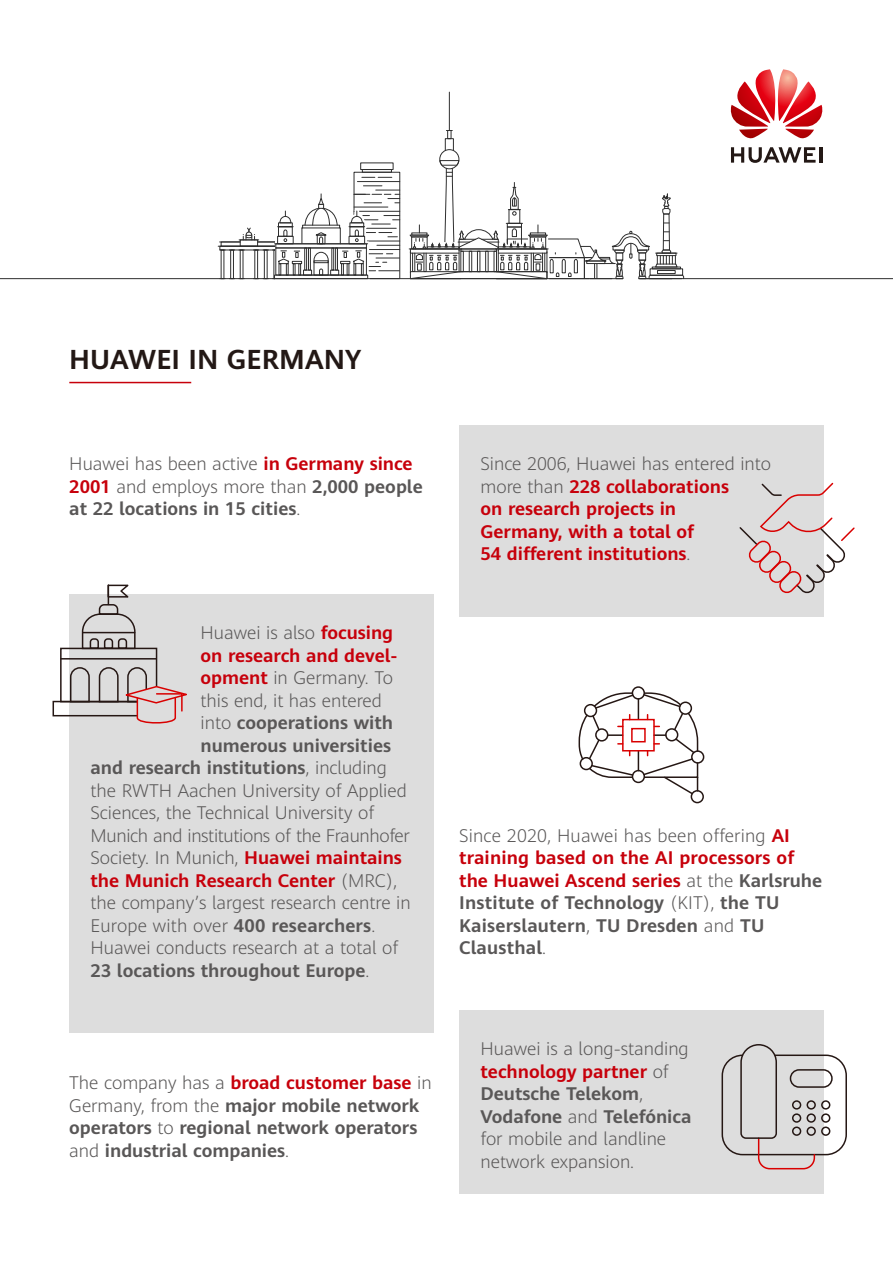
<style>
.page{position:relative;width:893px;height:1263px;background:#fff}
.page>*{position:absolute;margin:0;border:0;box-sizing:border-box;transform-origin:0 0}
.t1{font:700 27px "Huawei Sans";color:#231815}
.t2{font:300 18px/22.5px "Huawei Sans";color:#595757}
.t3{font:700 18px/22.5px "Huawei Sans";color:#595757}
.t4{font:700 18px/22.5px "Huawei Sans";color:#c7000b}
.t5{font:300 18px "Huawei Sans";letter-spacing:-.02em;color:#595757}
.s1{font-weight:700;color:#c7000b}
.s2{font-weight:700}
.s3{font-weight:300}
.s4{font-weight:300;color:#595757}
.s5{color:#c7000b}
</style>
<div class="page">
<hr style="left:819px;top:147px;width:3px;height:16px;background:#231815">
<svg style="left:731px;top:147px;width:85px;height:16px"></svg>
<svg style="left:730px;top:69px;width:93px;height:70px"></svg>
<hr style="left:69px;top:382px;width:122px;height:1px;background:#c7000b">
<hr style="left:0;top:278px;width:612px;height:1px;background:#2f2f2f">
<hr style="left:684px;top:278px;width:209px;height:1px;background:#2f2f2f">
<div style="left:445px;top:138px;width:9px;height:13px;border:1px solid #2f2f2f"></div>
<div style="left:447px;top:130px;width:5px;height:9px;border:1px solid #2f2f2f"></div>
<hr style="left:449px;top:92px;width:1px;height:38px;background:#2f2f2f">
<hr style="left:218px;top:246px;width:57px;height:1px;background:#2f2f2f">
<svg style="left:219px;top:149px;width:466px;height:131px"></svg>
<div style="left:459px;top:425px;width:365px;height:191px;background:#ddd"></div>
<div style="left:69px;top:594px;width:365px;height:439px;background:#ddd"></div>
<div style="left:459px;top:1010px;width:365px;height:184px;background:#ddd"></div>
<div style="left:632px;top:686px;width:13px;height:14px;border:2px solid #251714;border-radius:50%"></div>
<div style="left:691px;top:750px;width:13px;height:14px;border:2px solid #251714;border-radius:50%"></div>
<div style="left:691px;top:790px;width:13px;height:13px;border:2px solid #251714;border-radius:50%"></div>
<svg style="left:578px;top:692px;width:121px;height:103px"></svg>
<div style="left:631px;top:728px;width:15px;height:14px;border:2px solid #d90000"></div>
<div style="left:60px;top:648px;width:97px;height:54px;border:2px solid #251714"></div>
<hr style="left:61px;top:658px;width:95px;height:1px;background:#251714">
<svg style="left:81px;top:584px;width:55px;height:66px"></svg>
<svg style="left:53px;top:666px;width:134px;height:58px"></svg>
<svg style="left:739px;top:482px;width:116px;height:112px"></svg>
<svg style="left:721px;top:1044px;width:126px;height:126px"></svg>
<h1 class="t1" style="left:69px;top:340px;width:294px">HUAWEI IN GERMANY</h1>
<p class="t2" style="left:69px;top:452px;width:355px">Huawei has been active <span class="s1">in Germany since<br>2001</span> and employs more than <span class="s2">2,000 people at 22 locations in 15 cities</span>.</p>
<p class="t2" style="left:201px;top:621px;width:194px">Huawei is also <span class="s1">focusing</span></p>
<p class="t4" style="left:201px;top:643px;width:198px">on research and devel-</p>
<p class="t2" style="left:201px;top:666px;width:194px"><span class="s1">opment</span> in Germany. To</p>
<p class="t2" style="left:201px;top:688px;width:183px">this end, it has entered</p>
<p class="t3" style="left:201px;top:711px;width:194px"><span class="s3">into</span> cooperations with</p>
<p class="t3" style="left:201px;top:733px;width:192px">numerous universities</p>
<p class="t3" style="left:91px;top:756px;width:298px">and research institutions<span class="s3">, including</span></p>
<p class="t2" style="left:91px;top:778px;width:318px">the RWTH Aachen University of Applied</p>
<p class="t2" style="left:91px;top:801px;width:285px">Sciences, the Technical University of</p>
<p class="t5" style="left:91px;top:822px;width:321px">Munich and institutions of the Fraunhofer</p>
<p class="t2" style="left:91px;top:846px;width:313px">Society. In Munich, <span class="s1">Huawei maintains</span></p>
<p class="t4" style="left:91px;top:868px;width:308px">the Munich Research Center <span class="s4">(MRC),</span></p>
<p class="t2" style="left:91px;top:891px;width:322px">the company’s largest research centre in</p>
<p class="t2" style="left:91px;top:913px;width:286px">Europe with over <span class="s2">400 researchers</span>.</p>
<p class="t2" style="left:91px;top:936px;width:309px">Huawei conducts research at a total of</p>
<p class="t3" style="left:91px;top:958px;width:280px">23 locations throughout Europe<span class="s3">.</span></p>
<p class="t3" style="left:69px;top:1071px;width:364px"><span class="s3">The company has a</span> <span class="s5">broad customer base</span> <span class="s3">in Germany, from the</span> major mobile network operators <span class="s3">to</span> regional network operators <span class="s3">and</span> industrial companies<span class="s3">.</span></p>
<p class="t4" style="left:480px;top:452px;width:292px"><span class="s4">Since 2006, Huawei has entered into more than</span> 228 collaborations<br>on research projects in<br>Germany, with a total of<br>54 different institutions<span class="s4">.</span></p>
<p class="t3" style="left:459px;top:823px;width:364px"><span class="s3">Since 2020, Huawei has been offering</span> <span class="s5">AI training based on the AI processors of the Huawei Ascend series</span> <span class="s3">at the</span> Karlsruhe Institute of Technology <span class="s3">(KIT),</span> the TU Kaiserslautern<span class="s3">,</span> TU Dresden <span class="s3">and</span> TU Clausthal<span class="s3">.</span></p>
<p class="t2" style="left:480px;top:1037px;width:213px">Huawei is a long-standing <span class="s1">technology partner</span> of<br><span class="s2">Deutsche Telekom</span>,<br><span class="s2">Vodafone</span> and <span class="s2">Telefónica </span>for mobile and landline network expansion.</p>
</div>
